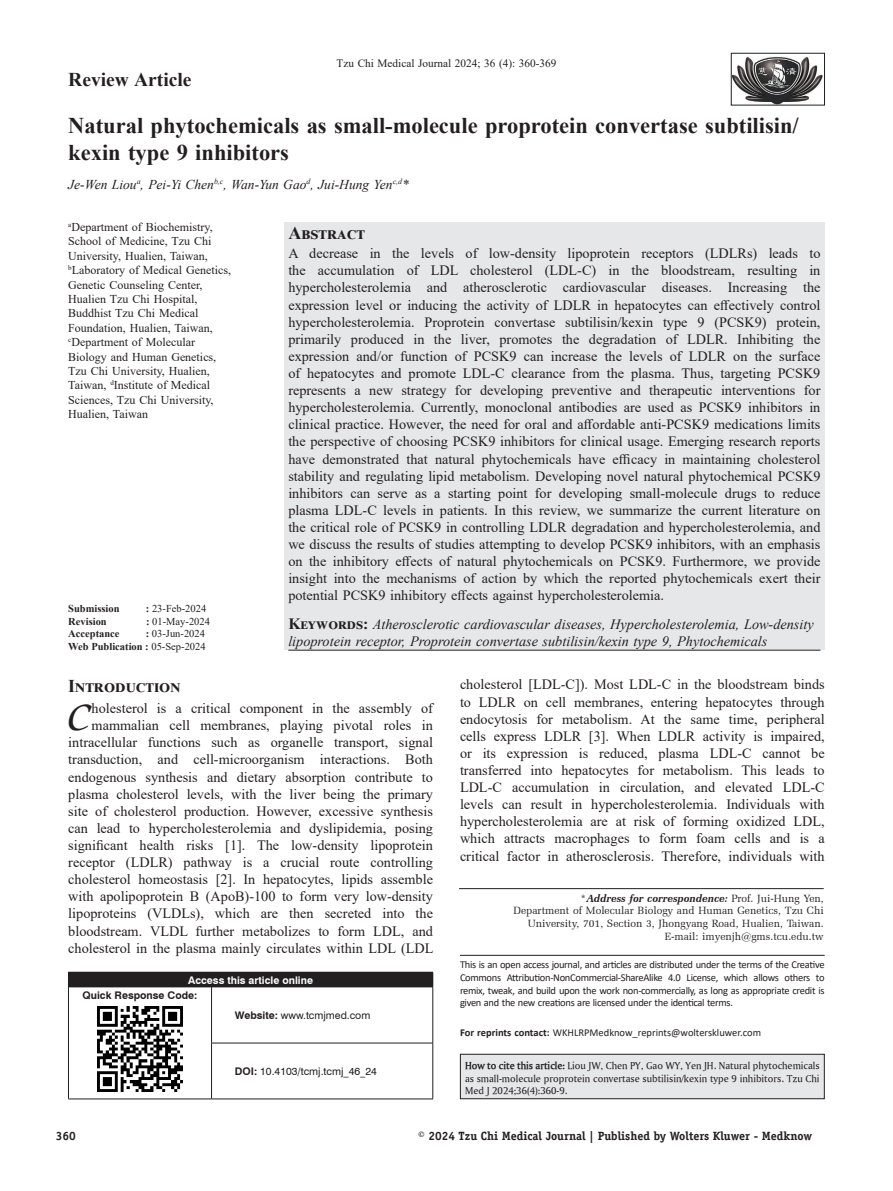
<style>
.page{position:relative;width:893px;height:1191px;background:#fff}
.page>*{position:absolute;margin:0;border:0;box-sizing:border-box;transform-origin:0 0}
._1_TX_text{font:italic 500 42.15px "Zapf Chancery IT Cby BT";color:#231f20}
.AT{font:700 22.5px/27px "Times New Roman";color:#231f20}
.AH{font:700 19.5px "Times New Roman";color:#231f20}
.ABSH{font:700 18px "Times New Roman";letter-spacing:.01em;color:#231f20}
.ABS{font:14.25px/17.1px "Times New Roman";color:#231f20;text-align:justify}
._1_TX_text-2{font:14.25px/17.1px "Times New Roman";color:#231f20;text-align:justify}
.KWD{font:italic 14.25px/16.2px "Times New Roman";color:#231f20}
.AU{font:italic 13.5px "Times New Roman";color:#231f20}
.AFF{font:12px/14.4px "Times New Roman";color:#231f20}
.t1{font:700 12px "Officina Serif";color:#231f20}
.F_RH{font:11.25px "Times New Roman";color:#231f20}
.TX{font:10.5px/12.6px "Calibri";letter-spacing:-.03em;color:#231f20;text-align:justify}
.ADD{font:10.5px/12.6px "Zapf Elliptical 711 BT";color:#231f20;text-align:right}
.HTC{font:10.5px/12.6px "Ameretto Normal";color:#231f20;text-align:justify}
.TX-2{font:10.5px "Calibri";color:#231f20}
.HIS{font:700 10.5px "Times New Roman";color:#231f20}
.HIS-2{font:10.5px "Times New Roman";color:#231f20}
.DOI{font:10.5px "Swiss 721 BT";color:#231f20}
.ATAO{font:700 10.5px "Swiss 721 BT";color:#fff}
.Website{font:10.5px "Swiss 721 BT";color:#231f20}
.QRC{font:700 10.5px "Swiss 721 BT";color:#231f20}
.s1{font-weight:700;font-style:normal;font-size:15.75px}
.s2{font-weight:700}
.s3{font-weight:400}
.s4{font-weight:700;font-style:italic}
.s5{font-family:"Ameretto";font-weight:700}
</style>
<div class="page">
<div style="left:284px;top:222px;width:541px;height:428px;background:#e6e7e9"></div>
<hr style="left:288px;top:650px;width:532px;height:1px;background:#231f20">
<div style="left:460px;top:1054px;width:364px;height:44px;background:#e6e7e9"></div>
<div style="left:460px;top:1053px;width:365px;height:46px;border:1px solid #231f20"></div>
<div style="left:68px;top:972px;width:365px;height:15px;background:#231f20"></div>
<svg style="left:433px;top:972px;width:1px;height:14px"></svg>
<hr style="left:68px;top:987px;width:1px;height:56px;background:#231f20">
<hr style="left:68px;top:1043px;width:1px;height:55px;background:#231f20">
<hr style="left:211px;top:987px;width:1px;height:55px;background:#231f20">
<hr style="left:433px;top:987px;width:1px;height:55px;background:#231f20">
<hr style="left:68px;top:1098px;width:144px;height:1px;background:#231f20">
<hr style="left:211px;top:1043px;width:1px;height:55px;background:#231f20">
<hr style="left:211px;top:1042px;width:222px;height:1px;background:#231f20">
<hr style="left:433px;top:1043px;width:1px;height:55px;background:#231f20">
<hr style="left:212px;top:1098px;width:221px;height:1px;background:#231f20">
<img style="left:98px;top:1007px;width:84px;height:85px">
<hr style="left:459px;top:888px;width:365px;height:1px;background:#231f20">
<img style="left:733px;top:56px;width:90px;height:47px">
<div style="left:731px;top:53px;width:94px;height:52px;border:1px solid #231f20"></div>
<hr style="left:460px;top:955px;width:365px;height:1px;background:#231f20">
<p class="AH" style="left:68px;top:65px;width:125px">Review Article</p>
<p class="F_RH" style="left:336px;top:55px;width:221px">Tzu Chi Medical Journal 2024; 36 (4): 360‑369</p>
<p class="AT" style="left:68px;top:111px;width:732px">Natural phytochemicals as small‑molecule proprotein convertase subtilisin/ kexin type 9 inhibitors</p>
<p class="AU" style="left:68px;top:175px;width:342px">Je‑Wen Liou<sup>a</sup>, Pei‑Yi Chen<sup>b,c</sup>, Wan‑Yun Gao<sup>d</sup>, Jui‑Hung Yen<sup>c,d</sup>*</p>
<p class="AFF" style="left:68px;top:219px;width:164px"><sup>a</sup>Department of Biochemistry,<br>School of Medicine, Tzu Chi<br>University, Hualien, Taiwan, <sup>b</sup>Laboratory of Medical Genetics,<br>Genetic Counseling Center,<br>Hualien Tzu Chi Hospital,<br>Buddhist Tzu Chi Medical<br>Foundation, Hualien, Taiwan, <sup>c</sup>Department of Molecular<br>Biology and Human Genetics,<br>Tzu Chi University, Hualien,<br>Taiwan, <sup>d</sup>Institute of Medical<br>Sciences, Tzu Chi University,<br>Hualien, Taiwan</p>
<p class="ABSH" style="left:288px;top:220px;width:78px">Abstract</p>
<p class="ABS" style="left:288px;top:244px;width:534px">A decrease in the levels of low‑density lipoprotein receptors (LDLRs) leads to the accumulation of LDL cholesterol (LDL‑C) in the bloodstream, resulting in hypercholesterolemia and atherosclerotic cardiovascular diseases. Increasing the expression level or inducing the activity of LDLR in hepatocytes can effectively control hypercholesterolemia. Proprotein convertase subtilisin/kexin type 9 (PCSK9) protein, primarily produced in the liver, promotes the degradation of LDLR. Inhibiting the expression and/or function of PCSK9 can increase the levels of LDLR on the surface of hepatocytes and promote LDL‑C clearance from the plasma. Thus, targeting PCSK9 represents a new strategy for developing preventive and therapeutic interventions for hypercholesterolemia. Currently, monoclonal antibodies are used as PCSK9 inhibitors in clinical practice. However, the need for oral and affordable anti‑PCSK9 medications limits the perspective of choosing PCSK9 inhibitors for clinical usage. Emerging research reports have demonstrated that natural phytochemicals have efficacy in maintaining cholesterol stability and regulating lipid metabolism. Developing novel natural phytochemical PCSK9 inhibitors can serve as a starting point for developing small‑molecule drugs to reduce plasma LDL‑C levels in patients. In this review, we summarize the current literature on the critical role of PCSK9 in controlling LDLR degradation and hypercholesterolemia, and we discuss the results of studies attempting to develop PCSK9 inhibitors, with an emphasis on the inhibitory effects of natural phytochemicals on PCSK9. Furthermore, we provide insight into the mechanisms of action by which the reported phytochemicals exert their potential PCSK9 inhibitory effects against hypercholesterolemia.</p>
<p class="KWD" style="left:288px;top:616px;width:527px"><span class="s1">Keywords:</span> Atherosclerotic cardiovascular diseases, Hypercholesterolemia, Low‑density lipoprotein receptor, Proprotein convertase subtilisin/kexin type 9, Phytochemicals</p>
<p class="_1_TX_text-2" style="left:460px;top:675px;width:366px">cholesterol [LDL‑C]). Most LDL‑C in the bloodstream binds to LDLR on cell membranes, entering hepatocytes through endocytosis for metabolism. At the same time, peripheral cells express LDLR [3]. When LDLR activity is impaired, or its expression is reduced, plasma LDL‑C cannot be transferred into hepatocytes for metabolism. This leads to LDL‑C accumulation in circulation, and elevated LDL‑C levels can result in hypercholesterolemia. Individuals with hypercholesterolemia are at risk of forming oxidized LDL, which attracts macrophages to form foam cells and is a critical factor in atherosclerosis. Therefore, individuals with</p>
<p class="HIS" style="left:68px;top:601px;width:53px">Submission</p>
<p class="HIS-2" style="left:146px;top:601px;width:62px"><span class="s2">:</span> 23‑Feb‑2024</p>
<p class="HIS" style="left:68px;top:613px;width:40px">Revision</p>
<p class="HIS-2" style="left:146px;top:613px;width:65px"><span class="s2">:</span> 01‑May‑2024</p>
<p class="HIS" style="left:68px;top:626px;width:53px">Acceptance</p>
<p class="HIS-2" style="left:146px;top:626px;width:61px"><span class="s2">:</span> 03‑Jun‑2024</p>
<p class="HIS" style="left:68px;top:638px;width:139px">Web Publication : <span class="s3">05-Sep-2024</span></p>
<h1 class="ABSH" style="left:68px;top:673px;width:114px">Introduction</h1>
<p class="_1_TX_text" style="left:68px;top:695px;width:25px">C</p>
<p class="_1_TX_text-2" style="left:68px;top:699px;width:367px;text-align:right">holesterol is a critical component in the assembly of mammalian cell membranes, playing pivotal roles in intracellular functions such as organelle transport, signal transduction, and cell‑microorganism interactions. Both endogenous synthesis and dietary absorption contribute to plasma cholesterol levels, with the liver being the primary site of cholesterol production. However, excessive synthesis can lead to hypercholesterolemia and dyslipidemia, posing significant health risks [1]. The low‑density lipoprotein receptor (LDLR) pathway is a crucial route controlling cholesterol homeostasis [2]. In hepatocytes, lipids assemble with apolipoprotein B (ApoB)‑100 to form very low‑density lipoproteins (VLDLs), which are then secreted into the bloodstream. VLDL further metabolizes to form LDL, and cholesterol in the plasma mainly circulates within LDL (LDL</p>
<p class="ADD" style="left:514px;top:891px;width:312px">*<span class="s4">Address for correspondence:</span> Prof. Jui‑Hung Yen,<br>Department of Molecular Biology and Human Genetics, Tzu Chi University, 701, Section 3, Jhongyang Road, Hualien, Taiwan.<br>E‑mail: imyenjh@gms.tcu.edu.tw</p>
<p class="ATAO" style="left:188px;top:972px;width:126px">Access this article online</p>
<p class="QRC" style="left:83px;top:988px;width:116px">Quick Response Code:</p>
<p class="Website" style="left:235px;top:1008px;width:137px"><span class="s2">Website:</span> www.tcmjmed.com</p>
<p class="DOI" style="left:235px;top:1064px;width:144px"><span class="s2">DOI:</span> 10.4103/tcmj.tcmj_46_24</p>
<p class="TX" style="left:460px;top:958px;width:366px">This is an open access journal, and articles are distributed under the terms of the Creative Commons Attribution‑NonCommercial‑ShareAlike 4.0 License, which allows others to remix, tweak, and build upon the work non‑commercially, as long as appropriate credit is given and the new creations are licensed under the identical terms.</p>
<p class="TX-2" style="left:460px;top:1025px;width:303px"><span class="s2">For reprints contact:</span> WKHLRPMedknow_reprints@wolterskluwer.com</p>
<p class="HTC" style="left:465px;top:1059px;width:356px"><span class="s5">How to cite this article:</span> Liou JW, Chen PY, Gao WY, Yen JH. Natural phytochemicals as small‑molecule proprotein convertase subtilisin/kexin type 9 inhibitors. Tzu Chi Med J 2024;36(4):360-9.</p>
<p class="t1" style="left:56px;top:1128px;width:22px">360</p>
<p class="t1" style="left:418px;top:1128px;width:395px">© 2024 Tzu Chi Medical Journal | Published by Wolters Kluwer - Medknow</p>
</div>
